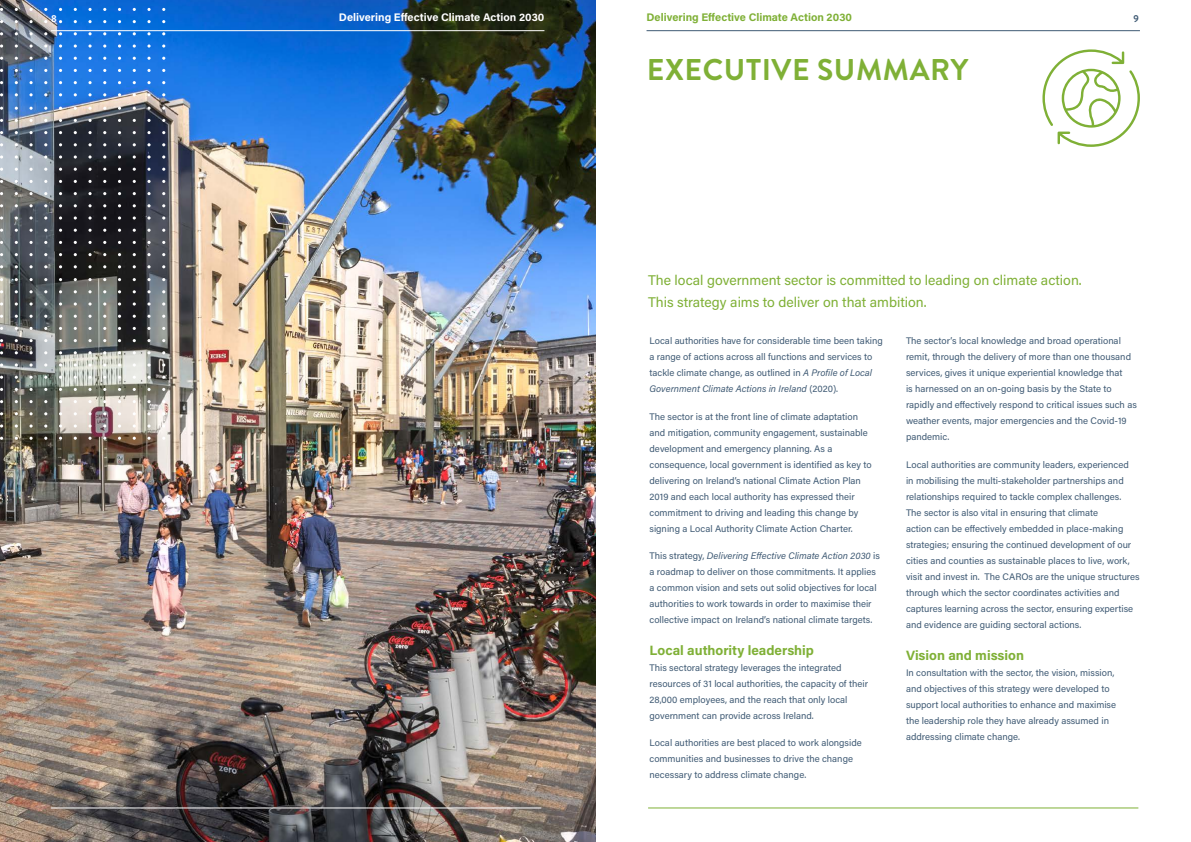
<style>
.page{position:relative;width:1191px;height:842px;background:#fff}
.page>*{position:absolute;margin:0;border:0;box-sizing:border-box;transform-origin:0 0}
.t1{font:700 30px "Brandon Grotesque";letter-spacing:.02em;color:#7fb036}
.t2{font:14px/22px "Acumin Pro";color:#7fb036}
.t3{font:700 13.5px "Acumin Pro";color:#7fb036}
.t4{font:700 11px "Acumin Pro";color:#fff}
.t5{font:700 11px "Acumin Pro";color:#7fb036}
.t6{font:700 10px "Brandon Grotesque";color:#fff}
.t7{font:700 10px "Brandon Grotesque";color:#3f5a74}
.t8{font:9.5px/16px "Acumin Pro";color:#3f5a74}
.s1{font-style:italic}
</style>
<div class="page">
<img style="left:0;top:0;width:595px;height:842px">
<svg style="left:1042px;top:49px;width:98px;height:98px"></svg>
<hr style="left:646px;top:30px;width:494px;height:1px;background:#3f5a74">
<hr style="left:648px;top:807px;width:490px;height:1px;background:#7fb036">
<svg style="left:0;top:8px;width:165px;height:3px"></svg>
<svg style="left:0;top:20px;width:165px;height:3px"></svg>
<svg style="left:0;top:32px;width:165px;height:3px"></svg>
<svg style="left:0;top:44px;width:165px;height:4px"></svg>
<svg style="left:0;top:57px;width:165px;height:3px"></svg>
<svg style="left:0;top:69px;width:165px;height:3px"></svg>
<svg style="left:0;top:81px;width:165px;height:3px"></svg>
<svg style="left:0;top:93px;width:165px;height:3px"></svg>
<svg style="left:0;top:278px;width:165px;height:3px"></svg>
<svg style="left:0;top:290px;width:165px;height:3px"></svg>
<svg style="left:0;top:302px;width:165px;height:4px"></svg>
<svg style="left:0;top:315px;width:165px;height:3px"></svg>
<svg style="left:0;top:327px;width:165px;height:3px"></svg>
<svg style="left:0;top:339px;width:165px;height:3px"></svg>
<svg style="left:0;top:351px;width:165px;height:3px"></svg>
<svg style="left:0;top:363px;width:165px;height:4px"></svg>
<svg style="left:0;top:376px;width:165px;height:3px"></svg>
<svg style="left:0;top:388px;width:165px;height:3px"></svg>
<svg style="left:0;top:400px;width:165px;height:3px"></svg>
<svg style="left:0;top:412px;width:165px;height:3px"></svg>
<svg style="left:0;top:424px;width:165px;height:4px"></svg>
<svg style="left:0;top:437px;width:165px;height:3px"></svg>
<svg style="left:0;top:107px;width:165px;height:3px"></svg>
<svg style="left:0;top:119px;width:165px;height:3px"></svg>
<svg style="left:0;top:131px;width:165px;height:3px"></svg>
<svg style="left:0;top:143px;width:165px;height:3px"></svg>
<svg style="left:0;top:155px;width:165px;height:4px"></svg>
<svg style="left:0;top:168px;width:165px;height:3px"></svg>
<svg style="left:0;top:180px;width:165px;height:3px"></svg>
<svg style="left:0;top:192px;width:165px;height:3px"></svg>
<svg style="left:0;top:204px;width:165px;height:3px"></svg>
<svg style="left:0;top:216px;width:165px;height:4px"></svg>
<svg style="left:0;top:229px;width:165px;height:3px"></svg>
<svg style="left:0;top:241px;width:165px;height:3px"></svg>
<svg style="left:0;top:253px;width:165px;height:3px"></svg>
<svg style="left:0;top:265px;width:165px;height:3px"></svg>
<hr style="left:51px;top:30px;width:493px;height:1px;background:#fff">
<hr style="left:51px;top:807px;width:490px;height:1px;background:#fff">
<p class="t6" style="left:51px;top:11px;width:7px">8</p>
<p class="t4" style="left:339px;top:9px;width:207px">Delivering Effective Climate Action 2030</p>
<p class="t5" style="left:646px;top:9px;width:207px">Delivering Effective Climate Action 2030</p>
<p class="t7" style="left:1133px;top:11px;width:7px">9</p>
<h1 class="t1" style="left:647px;top:48px;width:323px">EXECUTIVE SUMMARY</h1>
<h2 class="t2" style="left:648px;top:269px;width:435px">The local government sector is committed to leading on climate action.<br>This strategy aims to deliver on that ambition.</h2>
<p class="t8" style="left:649px;top:333px;width:235px">Local authorities have for considerable time been taking a range of actions across all functions and services to tackle climate change, as outlined in <span class="s1">A Profile of Local Government Climate Actions in Ireland</span> (2020).</p>
<p class="t8" style="left:649px;top:408px;width:224px">The sector is at the front line of climate adaptation and mitigation, community engagement, sustainable development and emergency planning. As a consequence, local government is identified as key to delivering on Ireland’s national Climate Action Plan 2019 and each local authority has expressed their commitment to driving and leading this change by signing a Local Authority Climate Action Charter.</p>
<p class="t8" style="left:649px;top:547px;width:232px">This strategy, <span class="s1">Delivering Effective Climate Action 2030</span> is a roadmap to deliver on those commitments. It applies a common vision and sets out solid objectives for local authorities to work towards in order to maximise their collective impact on Ireland’s national climate targets.</p>
<h3 class="t3" style="left:649px;top:641px;width:166px">Local authority leadership</h3>
<p class="t8" style="left:649px;top:659px;width:220px">This sectoral strategy leverages the integrated resources of 31 local authorities, the capacity of their 28,000 employees, and the reach that only local government can provide across Ireland.</p>
<p class="t8" style="left:649px;top:735px;width:214px">Local authorities are best placed to work alongside communities and businesses to drive the change necessary to address climate change.</p>
<p class="t8" style="left:906px;top:333px;width:232px">The sector’s local knowledge and broad operational remit, through the delivery of more than one thousand services, gives it unique experiential knowledge that<br>is harnessed on an on-going basis by the State to rapidly and effectively respond to critical issues such as weather events, major emergencies and the Covid-19 pandemic.</p>
<p class="t8" style="left:906px;top:456px;width:235px">Local authorities are community leaders, experienced<br>in mobilising the multi-stakeholder partnerships and relationships required to tackle complex challenges.<br>The sector is also vital in ensuring that climate<br>action can be effectively embedded in place-making strategies; ensuring the continued development of our cities and counties as sustainable places to live, work, visit and invest in. The CAROs are the unique structures through which the sector coordinates activities and captures learning across the sector, ensuring expertise and evidence are guiding sectoral actions.</p>
<h3 class="t3" style="left:906px;top:645px;width:120px">Vision and mission</h3>
<p class="t8" style="left:906px;top:664px;width:212px">In consultation with the sector, the vision, mission, and objectives of this strategy were developed to support local authorities to enhance and maximise the leadership role they have already assumed in addressing climate change.</p>
</div>
